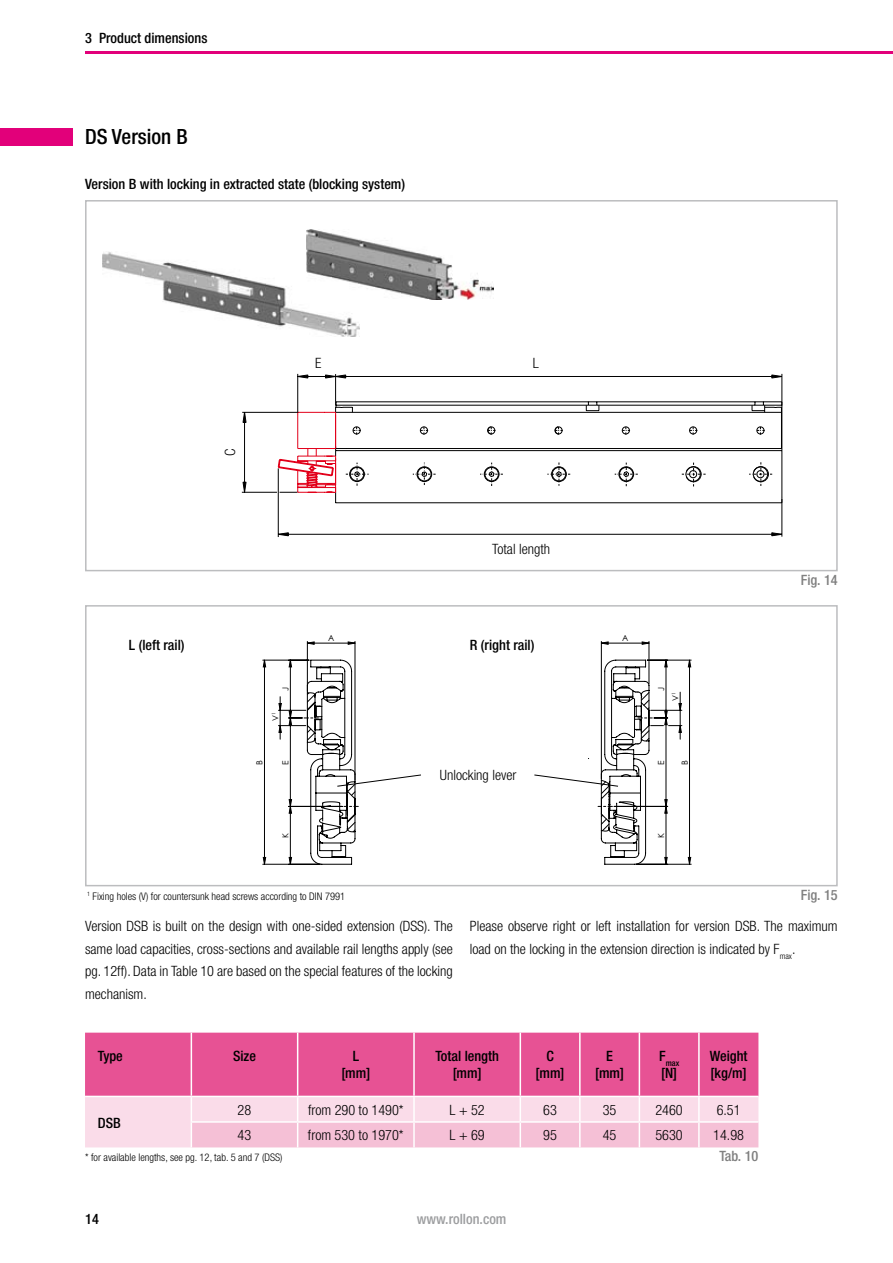
<style>
.page{position:relative;width:893px;height:1263px;background:#fff}
.page>*{position:absolute;margin:0;border:0;box-sizing:border-box;transform-origin:0 0}
.t1{font:500 condensed 21px "Helvetica Neue LT";color:#000}
.t2{font:300 condensed 14.25px/22.5px "Helvetica Neue LT";color:#000;text-align:justify}
.t3{font:500 condensed 14.25px/17.1px "Helvetica Neue LT";color:#000;text-align:center}
.t4{font:500 condensed 14.25px "Helvetica Neue LT";color:#808080}
.t5{font:500 condensed 14.25px "Helvetica Neue LT";color:#9c9d9f}
.t6{font:300 condensed 10.5px "Helvetica Neue LT";color:#000}
.t7{font:8.4px "Century Gothic";color:#000}
.t8{font:500 condensed 8.25px "Helvetica Neue LT";color:#000}
</style>
<div class="page">
<hr style="left:85px;top:51px;width:808px;height:3px;background:#e2007a">
<div style="left:85px;top:200px;width:753px;height:371px;border:2px solid #bcbdbf"></div>
<svg style="left:85px;top:1033px;width:673px;height:114px;background:#ee8bb7"></svg>
<hr style="left:699px;top:1121px;width:59px;height:2px;background:#fff">
<hr style="left:698px;top:1123px;width:2px;height:24px;background:#fff">
<hr style="left:191px;top:1033px;width:1px;height:63px;background:#fff">
<hr style="left:297px;top:1033px;width:1px;height:63px;background:#fff">
<hr style="left:413px;top:1033px;width:2px;height:63px;background:#fff">
<hr style="left:520px;top:1033px;width:1px;height:63px;background:#fff">
<hr style="left:579px;top:1033px;width:2px;height:63px;background:#fff">
<hr style="left:639px;top:1033px;width:1px;height:63px;background:#fff">
<hr style="left:698px;top:1033px;width:2px;height:63px;background:#fff">
<hr style="left:85px;top:1096px;width:106px;height:1px;background:#fff">
<hr style="left:191px;top:1096px;width:107px;height:1px;background:#fff">
<hr style="left:298px;top:1096px;width:116px;height:1px;background:#fff">
<hr style="left:414px;top:1096px;width:106px;height:1px;background:#fff">
<hr style="left:520px;top:1096px;width:60px;height:1px;background:#fff">
<hr style="left:580px;top:1096px;width:59px;height:1px;background:#fff">
<hr style="left:639px;top:1096px;width:60px;height:1px;background:#fff">
<hr style="left:699px;top:1096px;width:59px;height:1px;background:#fff">
<img style="left:102px;top:252px;width:257px;height:85px">
<img style="left:306px;top:230px;width:188px;height:69px">
<div style="left:0;top:129px;width:72px;height:17px;background:#e2007a"></div>
<hr style="left:278px;top:468px;width:1px;height:69px;background:#000">
<hr style="left:782px;top:499px;width:1px;height:38px;background:#000">
<svg style="left:278px;top:498px;width:504px;height:38px"></svg>
<svg style="left:242px;top:374px;width:540px;height:124px"></svg>
<hr style="left:474px;top:641px;width:1px;height:138px;background:#000">
<svg style="left:263px;top:641px;width:158px;height:224px"></svg>
<svg style="left:534px;top:641px;width:157px;height:224px"></svg>
<div style="left:85px;top:605px;width:753px;height:281px;border:2px solid #bcbdbf"></div>
<p class="t3" style="left:85px;top:29px;width:124px">3 Product dimensions</p>
<h1 class="t1" style="left:85px;top:124px;width:104px">DS Version B</h1>
<p class="t3" style="left:85px;top:175px;width:322px">Version B with locking in extracted state (blocking system)</p>
<p class="t2" style="left:219px;top:456px;width:9px;rotate:-90deg">C</p>
<p class="t2" style="left:315px;top:351px;width:8px">E</p>
<p class="t2" style="left:533px;top:352px;width:8px">L</p>
<p class="t2" style="left:492px;top:537px;width:59px">Total length</p>
<p class="t7" style="left:328px;top:633px;width:8px">A</p>
<p class="t7" style="left:495px;top:633px;width:8px">A</p>
<p class="t7" style="left:622px;top:633px;width:8px">A</p>
<p class="t3" style="left:129px;top:636px;width:57px">L (left rail)</p>
<p class="t3" style="left:470px;top:636px;width:66px">R (right rail)</p>
<p class="t7" style="left:280px;top:691px;width:6px;rotate:-90deg">J</p>
<p class="t7" style="left:270px;top:721px;width:10px;rotate:-90deg">V<sup>1</sup></p>
<p class="t7" style="left:254px;top:764px;width:6px;rotate:-90deg">B</p>
<p class="t7" style="left:280px;top:765px;width:6px;rotate:-90deg">E</p>
<p class="t7" style="left:280px;top:838px;width:6px;rotate:-90deg">K</p>
<p class="t2" style="left:440px;top:764px;width:78px">Unlocking lever</p>
<p class="t7" style="left:656px;top:691px;width:6px;rotate:-90deg">J</p>
<p class="t7" style="left:670px;top:701px;width:10px;rotate:-90deg">V<sup>1</sup></p>
<p class="t7" style="left:656px;top:765px;width:6px;rotate:-90deg">E</p>
<p class="t7" style="left:679px;top:764px;width:6px;rotate:-90deg">B</p>
<p class="t7" style="left:656px;top:838px;width:6px;rotate:-90deg">K</p>
<p class="t4" style="left:801px;top:571px;width:38px">Fig. 14</p>
<p class="t6" style="left:87px;top:890px;width:260px"><sup>1</sup> Fixing holes (V) for countersunk head screws according to DIN 7991</p>
<p class="t4" style="left:801px;top:886px;width:38px">Fig. 15</p>
<p class="t2" style="left:85px;top:915px;width:369px">Version DSB is built on the design with one-sided extension (DSS). The same load capacities, cross-sections and available rail lengths apply (see pg. 12ff). Data in Table 10 are based on the special features of the locking mechanism.</p>
<p class="t2" style="left:470px;top:915px;width:369px">Please observe right or left installation for version DSB. The maximum load on the locking in the extension direction is indicated by F<sub>max</sub>.</p>
<p class="t3" style="left:98px;top:1047px;width:27px">Type</p>
<p class="t3" style="left:233px;top:1047px;width:24px">Size</p>
<p class="t3" style="left:341px;top:1047px;width:31px">L [mm]</p>
<p class="t3" style="left:435px;top:1047px;width:65px">Total length [mm]</p>
<p class="t3" style="left:536px;top:1047px;width:31px">C [mm]</p>
<p class="t3" style="left:595px;top:1047px;width:31px">E [mm]</p>
<p class="t8" style="left:659px;top:1058px;width:22px"><sup>F</sup>max</p>
<p class="t3" style="left:661px;top:1064px;width:18px">[N]</p>
<p class="t3" style="left:710px;top:1047px;width:39px;text-align:left">Weight [kg/m]</p>
<p class="t3" style="left:98px;top:1114px;width:24px">DSB</p>
<p class="t2" style="left:238px;top:1098px;width:15px">28</p>
<p class="t2" style="left:308px;top:1098px;width:97px">from 290 to 1490*</p>
<p class="t2" style="left:450px;top:1098px;width:37px">L + 52</p>
<p class="t2" style="left:543px;top:1098px;width:15px">63</p>
<p class="t2" style="left:603px;top:1098px;width:15px">35</p>
<p class="t2" style="left:655px;top:1098px;width:29px">2460</p>
<p class="t2" style="left:717px;top:1098px;width:25px">6.51</p>
<p class="t2" style="left:238px;top:1124px;width:15px">43</p>
<p class="t2" style="left:308px;top:1124px;width:97px">from 530 to 1970*</p>
<p class="t2" style="left:450px;top:1124px;width:37px">L + 69</p>
<p class="t2" style="left:543px;top:1124px;width:15px">95</p>
<p class="t2" style="left:603px;top:1124px;width:15px">45</p>
<p class="t2" style="left:655px;top:1124px;width:29px">5630</p>
<p class="t2" style="left:713px;top:1124px;width:32px">14.98</p>
<p class="t6" style="left:85px;top:1151px;width:199px">* for available lengths, see pg. 12, tab. 5 and 7 (DSS)</p>
<p class="t4" style="left:719px;top:1147px;width:40px">Tab. 10</p>
<p class="t3" style="left:85px;top:1211px;width:15px">14</p>
<p class="t5" style="left:417px;top:1210px;width:91px">www.rollon.com</p>
</div>
